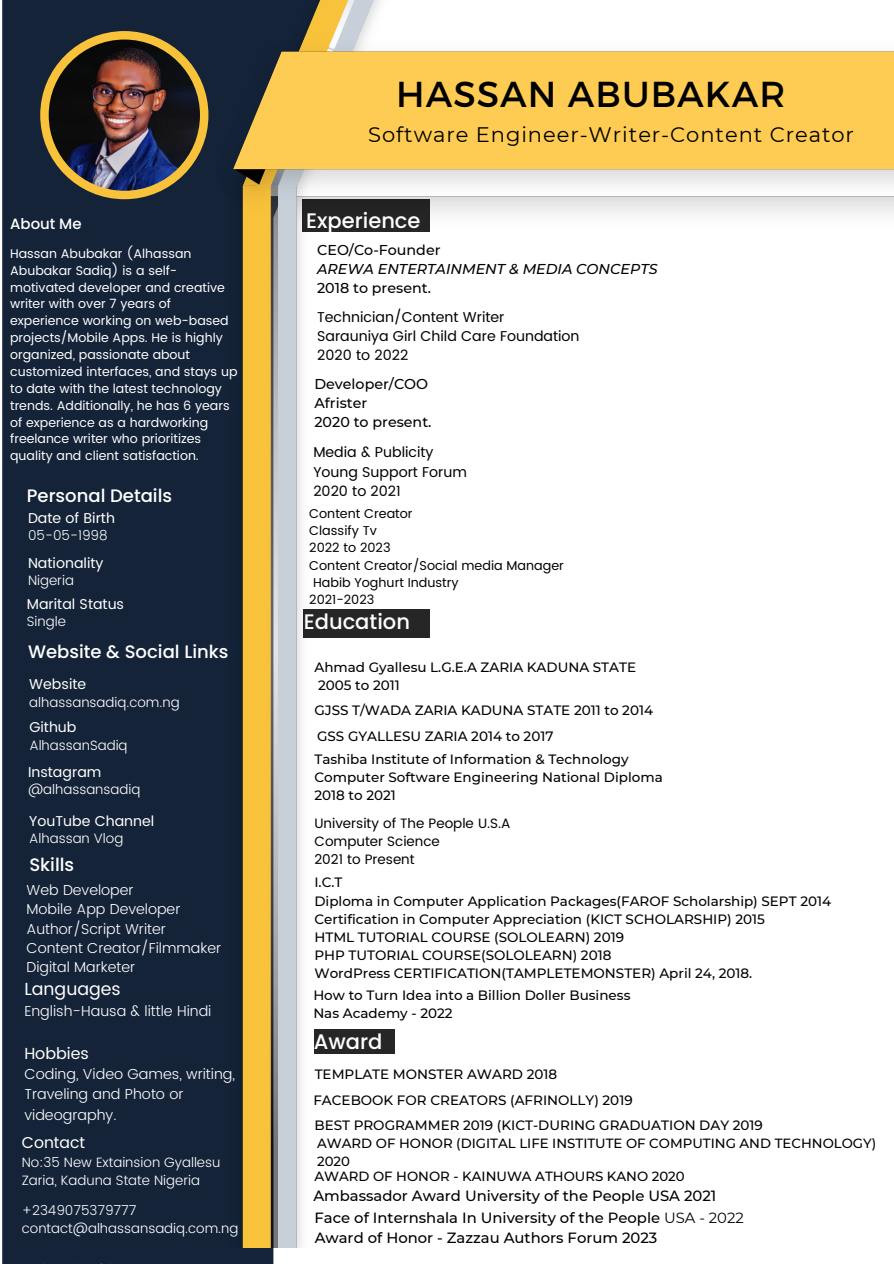
<style>
.page{position:relative;width:894px;height:1264px;background:#fff}
.page>*{position:absolute;margin:0;border:0;box-sizing:border-box;transform-origin:0 0}
.t1{font:36px "Montserrat";letter-spacing:.03em;color:#000}
.t2{font:21px "Montserrat";letter-spacing:.045em;color:#000}
.t3{font:500 21px "Poppins";color:#fff}
.t4{font:500 18px "Poppins";color:#fff}
.t5{font:17.55px "Poppins";color:#fff}
.t6{font:16.05px "Poppins";color:#fff}
.t7{font:15.75px "Poppins";color:#fff}
.t8{font:500 14.85px "Montserrat";color:#000}
.t9{font:500 14.85px "Poppins";color:#fff}
.t10{font:300 14.55px/20.2px "Poppins";color:#fff}
.t11{font:300 14.4px "Poppins";color:#fff}
.t12{font:14.25px "Poppins";color:#000}
.t13{font:14.25px "Poppins";color:#fff}
.t14{font:500 14.25px "Montserrat";color:#000}
.t15{font:italic 500 14.25px "Montserrat";color:#000}
.t16{font:500 13.5px "Montserrat";color:#000}
.t17{font:300 13.5px/18px "Poppins";color:#fff}
.t18{font:13.5px "Poppins";color:#000}
.t19{font:500 13.35px/17.7px "Montserrat";color:#000}
.t20{font:12.75px "Poppins";color:#000}
.t21{font:12.6px/16.8px "Poppins";color:#fff}
.s1{font-weight:400}
</style>
<div class="page">
<div style="left:304px;top:609px;width:126px;height:28px;background:#262626"></div>
<div style="left:2px;top:0;width:299px;height:1263px;background:#142338"></div>
<img style="left:228px;top:0;width:665px;height:230px">
<img style="left:229px;top:0;width:184px;height:1247px">
<img style="left:211px;top:200px;width:76px;height:16px">
<img style="left:211px;top:40px;width:682px;height:160px">
<div style="left:40px;top:31px;width:168px;height:168px;background:#f9c23b;border-radius:50%"></div>
<img style="left:49px;top:40px;width:151px;height:151px;border-radius:50%">
<div style="left:314px;top:1029px;width:80px;height:25px;background:#262626"></div>
<p class="t9" style="left:10px;top:213px;width:73px">About Me</p>
<p class="t21" style="left:10px;top:245px;width:229px">Hassan Abubakar (Alhassan<br>Abubakar Sadiq) is a self&shy;motivated developer and creative writer with over 7 years of experience working on web-based projects/Mobile Apps. He is highly organized, passionate about customized interfaces, and stays up to date with the latest technology trends. Additionally, he has 6 years of experience as a hardworking freelance writer who prioritizes quality and client satisfaction.</p>
<p class="t4" style="left:27px;top:483px;width:147px">Personal Details</p>
<p class="t13" style="left:28px;top:509px;width:88px">Date of Birth</p>
<p class="t17" style="left:28px;top:526px;width:81px">05-05-1998</p>
<p class="t13" style="left:28px;top:554px;width:77px">Nationality</p>
<p class="t17" style="left:28px;top:572px;width:47px">Nigeria</p>
<p class="t13" style="left:27px;top:595px;width:99px">Marital Status</p>
<p class="t17" style="left:27px;top:612px;width:41px">Single</p>
<p class="t4" style="left:28px;top:639px;width:202px">Website &amp; Social Links</p>
<p class="t13" style="left:29px;top:675px;width:58px">Website</p>
<p class="t17" style="left:29px;top:693px;width:152px">alhassansadiq.com.ng</p>
<p class="t13" style="left:29px;top:718px;width:49px">Github</p>
<p class="t17" style="left:29px;top:736px;width:100px">AlhassanSadiq</p>
<p class="t13" style="left:28px;top:763px;width:75px">Instagram</p>
<p class="t17" style="left:28px;top:780px;width:114px">@alhassansadiq</p>
<p class="t13" style="left:29px;top:812px;width:126px">YouTube Channel</p>
<p class="t17" style="left:29px;top:829px;width:96px">Alhassan Vlog</p>
<p class="t4" style="left:29px;top:852px;width:46px">Skills</p>
<p class="t11" style="left:27px;top:881px;width:109px">Web Developer</p>
<p class="t11" style="left:27px;top:901px;width:155px">Mobile App Developer</p>
<p class="t11" style="left:27px;top:920px;width:141px">Author/Script Writer</p>
<p class="t11" style="left:27px;top:939px;width:196px">Content Creator/Filmmaker</p>
<p class="t11" style="left:27px;top:958px;width:110px">Digital Marketer</p>
<p class="t5" style="left:24px;top:978px;width:98px">Languages</p>
<p class="t10" style="left:24px;top:1000px;width:188px">English-Hausa &amp; little Hindi</p>
<p class="t6" style="left:24px;top:1043px;width:66px">Hobbies</p>
<p class="t10" style="left:24px;top:1063px;width:212px">Coding, Video Games, writing,<br>Traveling and Photo or videography.</p>
<p class="t7" style="left:22px;top:1133px;width:65px">Contact</p>
<p class="t17" style="left:22px;top:1153px;width:200px">No:35 New Extainsion Gyallesu<br>Zaria, Kaduna State Nigeria</p>
<p class="t17" style="left:22px;top:1201px;width:116px">+2349075379777</p>
<p class="t17" style="left:22px;top:1219px;width:218px">contact@alhassansadiq.com.ng</p>
<p class="t1" style="left:396px;top:71px;width:391px">HASSAN ABUBAKAR</p>
<p class="t2" style="left:368px;top:122px;width:487px">Software Engineer-Writer-Content Creator</p>
<p class="t3" style="left:306px;top:205px;width:116px">Experience</p>
<p class="t14" style="left:317px;top:241px;width:125px">CEO/Co-Founder</p>
<p class="t15" style="left:317px;top:260px;width:342px">AREWA ENTERTAINMENT &amp; MEDIA CONCEPTS</p>
<p class="t14" style="left:317px;top:279px;width:115px">2018 to present.</p>
<p class="t12" style="left:317px;top:308px;width:189px">Technician/Content Writer</p>
<p class="t12" style="left:317px;top:328px;width:264px">Sarauniya Girl Child Care Foundation</p>
<p class="t12" style="left:317px;top:347px;width:93px">2020 to 2022</p>
<p class="t14" style="left:314px;top:375px;width:115px">Developer/COO</p>
<p class="t14" style="left:314px;top:394px;width:54px">Afrister</p>
<p class="t14" style="left:314px;top:413px;width:118px">2020 to present.</p>
<p class="t12" style="left:313px;top:444px;width:122px">Media &amp; Publicity</p>
<p class="t12" style="left:313px;top:463px;width:155px">Young Support Forum</p>
<p class="t12" style="left:313px;top:482px;width:89px">2020 to 2021</p>
<p class="t20" style="left:309px;top:506px;width:105px">Content Creator</p>
<p class="t20" style="left:309px;top:523px;width:69px">Classify Tv</p>
<p class="t20" style="left:309px;top:540px;width:83px">2022 to 2023</p>
<p class="t20" style="left:309px;top:558px;width:256px">Content Creator/Social media Manager</p>
<p class="t20" style="left:313px;top:575px;width:147px">Habib Yoghurt Industry</p>
<p class="t20" style="left:309px;top:592px;width:67px">2021-2023</p>
<p class="t3" style="left:304px;top:607px;width:108px">Education</p>
<p class="t16" style="left:314px;top:659px;width:323px">Ahmad Gyallesu L.G.E.A ZARIA KADUNA STATE</p>
<p class="t16" style="left:318px;top:677px;width:83px">2005 to 2011</p>
<p class="t16" style="left:314px;top:701px;width:340px">GJSS T/WADA ZARIA KADUNA STATE 2011 to 2014</p>
<p class="t16" style="left:314px;top:751px;width:315px">Tashiba Institute of Information &amp; Technology</p>
<p class="t16" style="left:314px;top:769px;width:350px">Computer Software Engineering National Diploma</p>
<p class="t16" style="left:314px;top:787px;width:83px">2018 to 2021</p>
<p class="t16" style="left:317px;top:727px;width:238px">GSS GYALLESU ZARIA 2014 to 2017</p>
<p class="t18" style="left:314px;top:815px;width:198px">University of The People U.S.A</p>
<p class="t18" style="left:314px;top:833px;width:127px">Computer Science</p>
<p class="t18" style="left:314px;top:851px;width:102px">2021 to Present</p>
<p class="t16" style="left:314px;top:874px;width:30px">I.C.T</p>
<p class="t16" style="left:314px;top:892px;width:518px">Diploma in Computer Application Packages(FAROF Scholarship) SEPT 2014</p>
<p class="t16" style="left:314px;top:910px;width:452px">Certification in Computer Appreciation (KICT SCHOLARSHIP) 2015</p>
<p class="t16" style="left:314px;top:928px;width:311px">HTML TUTORIAL COURSE (SOLOLEARN) 2019</p>
<p class="t16" style="left:314px;top:946px;width:298px">PHP TUTORIAL COURSE(SOLOLEARN) 2018</p>
<p class="t16" style="left:314px;top:964px;width:439px">WordPress CERTIFICATION(TAMPLETEMONSTER) April 24, 2018.</p>
<p class="t16" style="left:313px;top:986px;width:318px">How to Turn Idea into a Billion Doller Business</p>
<p class="t16" style="left:313px;top:1004px;width:141px">Nas Academy - 2022</p>
<p class="t3" style="left:313px;top:1026px;width:70px">Award</p>
<p class="t16" style="left:314px;top:1066px;width:244px">TEMPLATE MONSTER AWARD 2018</p>
<p class="t16" style="left:313px;top:1091px;width:321px">FACEBOOK FOR CREATORS (AFRINOLLY) 2019</p>
<p class="t19" style="left:317px;top:1134px;width:560px">AWARD OF HONOR (DIGITAL LIFE INSTITUTE OF COMPUTING AND TECHNOLOGY)<br>2020</p>
<p class="t19" style="left:314px;top:1167px;width:372px">AWARD OF HONOR - KAINUWA ATHOURS KANO 2020</p>
<p class="t8" style="left:313px;top:1186px;width:404px">Ambassador Award University of the People USA 2021</p>
<p class="t16" style="left:314px;top:1116px;width:450px">BEST PROGRAMMER 2019 (KICT-DURING GRADUATION DAY 2019</p>
<p class="t8" style="left:314px;top:1208px;width:430px">Face of Internshala In University of the People <span class="s1">USA - 2022</span></p>
<p class="t8" style="left:314px;top:1228px;width:344px">Award of Honor - Zazzau Authors Forum 2023</p>
</div>
